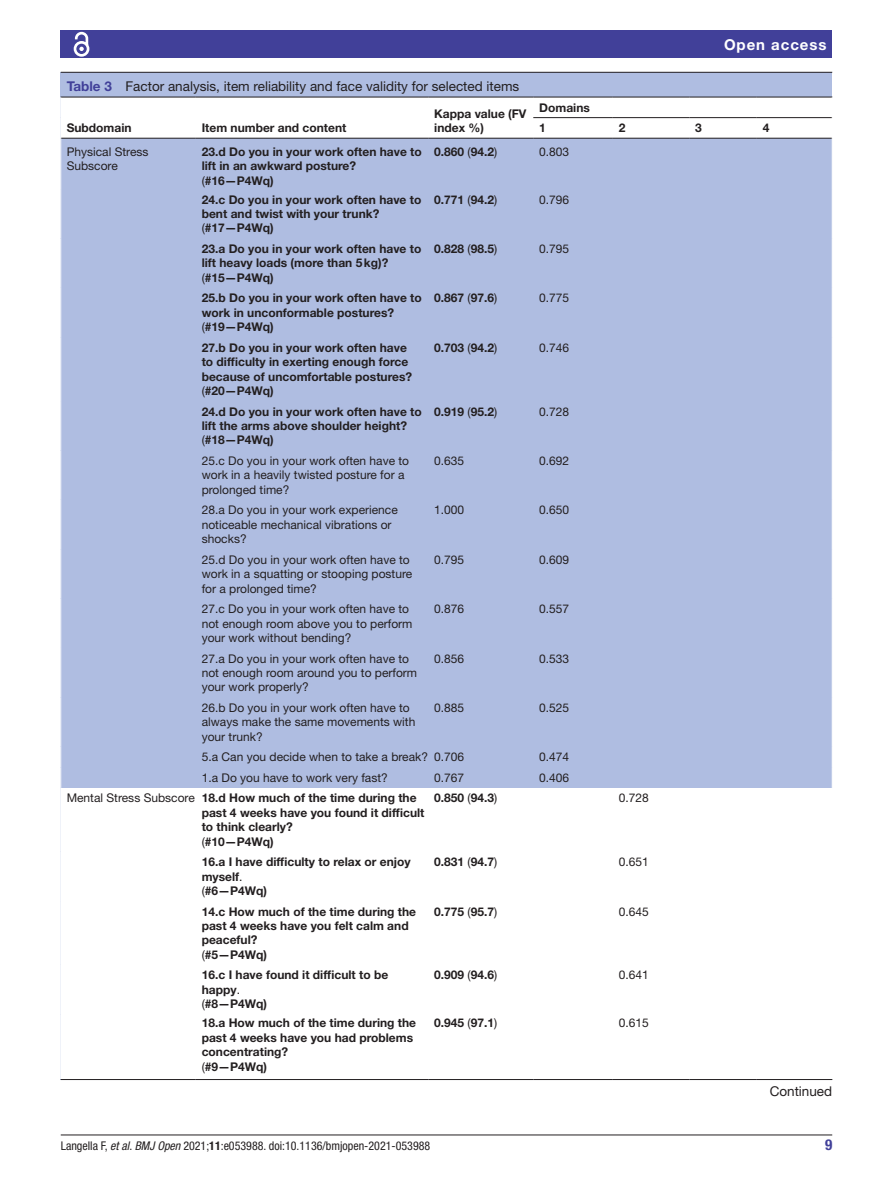
<style>
.page{position:relative;width:893px;height:1191px;background:#fff}
.page>*{position:absolute;margin:0;border:0;box-sizing:border-box;transform-origin:0 0}
.t1{font:700 15px "Helvetica Neue LT Std";letter-spacing:.065em;color:#fff}
.t2{font:700 condensed 15px "Helvetica Neue LT Std";color:#414099}
.t3{font:13.5px "Helvetica Neue LT Std";color:#231f20}
.t4{font:700 12px/14.4px "Helvetica Neue LT Std";color:#231f20}
.t5{font:12px/14.4px "Helvetica Neue LT Std";color:#231f20}
.t6{font:condensed 12px "Helvetica Neue LT Std";color:#231f20}
.s1{font-weight:700;color:#414099}
.s2{font-weight:400}
.s3{font-style:italic}
.s4{font-weight:700}
</style>
<div class="page">
<hr style="left:61px;top:1134px;width:771px;height:1px;background:#231f20">
<div style="left:61px;top:31px;width:771px;height:27px;background:#414099"></div>
<svg style="left:73px;top:31px;width:17px;height:26px"></svg>
<div style="left:61px;top:73px;width:771px;height:1007px;background:#afbde1"></div>
<hr style="left:61px;top:72px;width:771px;height:1px;background:#231f20">
<div style="left:61px;top:98px;width:771px;height:981px;background:#fff"></div>
<svg style="left:61px;top:139px;width:771px;height:649px"></svg>
<hr style="left:61px;top:138px;width:135px;height:1px;background:#231f20">
<hr style="left:196px;top:138px;width:232px;height:1px;background:#231f20">
<hr style="left:428px;top:138px;width:105px;height:1px;background:#231f20">
<hr style="left:61px;top:97px;width:135px;height:1px;background:#231f20">
<hr style="left:196px;top:97px;width:232px;height:1px;background:#231f20">
<hr style="left:428px;top:97px;width:105px;height:1px;background:#231f20">
<hr style="left:533px;top:97px;width:80px;height:1px;background:#231f20">
<hr style="left:613px;top:97px;width:76px;height:1px;background:#231f20">
<hr style="left:689px;top:97px;width:68px;height:1px;background:#231f20">
<hr style="left:757px;top:97px;width:75px;height:1px;background:#231f20">
<hr style="left:533px;top:117px;width:80px;height:1px;background:#231f20">
<hr style="left:533px;top:138px;width:80px;height:1px;background:#231f20">
<hr style="left:613px;top:117px;width:76px;height:1px;background:#231f20">
<hr style="left:613px;top:138px;width:76px;height:1px;background:#231f20">
<hr style="left:689px;top:117px;width:68px;height:1px;background:#231f20">
<hr style="left:689px;top:138px;width:68px;height:1px;background:#231f20">
<hr style="left:757px;top:117px;width:75px;height:1px;background:#231f20">
<hr style="left:757px;top:138px;width:75px;height:1px;background:#231f20">
<svg style="left:60px;top:97px;width:1px;height:41px"></svg>
<svg style="left:60px;top:746px;width:1px;height:42px"></svg>
<hr style="left:61px;top:1079px;width:135px;height:1px;background:#231f20">
<hr style="left:196px;top:1079px;width:232px;height:1px;background:#231f20">
<hr style="left:428px;top:1079px;width:105px;height:1px;background:#231f20">
<hr style="left:533px;top:1079px;width:80px;height:1px;background:#231f20">
<hr style="left:613px;top:1079px;width:76px;height:1px;background:#231f20">
<hr style="left:689px;top:1079px;width:68px;height:1px;background:#231f20">
<hr style="left:757px;top:1079px;width:75px;height:1px;background:#231f20">
<p class="t3" style="left:67px;top:78px;width:454px"><span class="s1">Table 3</span> Factor analysis, item reliability and face validity for selected items</p>
<p class="t4" style="left:67px;top:120px;width:66px">Subdomain</p>
<p class="t4" style="left:202px;top:120px;width:146px">Item number and content</p>
<p class="t4" style="left:434px;top:106px;width:94px">Kappa value (FV index %)</p>
<p class="t4" style="left:539px;top:97px;width:52px;line-height:20.5px">Domains<br>1</p>
<p class="t1" style="left:724px;top:35px;width:104px">Open access</p>
<p class="t4" style="left:619px;top:120px;width:8px">2</p>
<p class="t4" style="left:695px;top:120px;width:8px">3</p>
<p class="t4" style="left:763px;top:120px;width:8px">4</p>
<p class="t5" style="left:67px;top:144px;width:83px">Physical Stress<br>Subscore</p>
<p class="t4" style="left:202px;top:144px;width:222px">23.d Do you in your work often have to lift in an awkward posture? <span class="s2">(</span>#16—P4Wq)</p>
<p class="t4" style="left:434px;top:144px;width:64px">0.860 <span class="s2">(</span>94.2<span class="s2">)</span></p>
<p class="t5" style="left:539px;top:144px;width:32px">0.803</p>
<p class="t4" style="left:202px;top:192px;width:221px">24.c Do you in your work often have to bent and twist with your trunk? <span class="s2">(</span>#17—P4Wq)</p>
<p class="t4" style="left:434px;top:192px;width:64px">0.771 <span class="s2">(</span>94.2<span class="s2">)</span></p>
<p class="t5" style="left:539px;top:192px;width:32px">0.796</p>
<p class="t4" style="left:202px;top:241px;width:221px">23.a Do you in your work often have to lift heavy loads (more than 5kg)? <span class="s2">(</span>#15—P4Wq)</p>
<p class="t4" style="left:434px;top:241px;width:64px">0.828 <span class="s2">(</span>98.5<span class="s2">)</span></p>
<p class="t5" style="left:539px;top:241px;width:32px">0.795</p>
<p class="t4" style="left:202px;top:291px;width:222px">25.b Do you in your work often have to work in unconformable postures? <span class="s2">(</span>#19—P4Wq)</p>
<p class="t4" style="left:434px;top:291px;width:64px">0.867 <span class="s2">(</span>97.6<span class="s2">)</span></p>
<p class="t5" style="left:539px;top:291px;width:32px">0.775</p>
<p class="t4" style="left:202px;top:340px;width:212px">27.b Do you in your work often have to difficulty in exerting enough force because of uncomfortable postures? <span class="s2">(</span>#20—P4Wq)</p>
<p class="t4" style="left:434px;top:340px;width:64px">0.703 <span class="s2">(</span>94.2<span class="s2">)</span></p>
<p class="t5" style="left:539px;top:340px;width:32px">0.746</p>
<p class="t4" style="left:202px;top:404px;width:222px">24.d Do you in your work often have to lift the arms above shoulder height? <span class="s2">(</span>#18—P4Wq)</p>
<p class="t4" style="left:434px;top:404px;width:64px">0.919 <span class="s2">(</span>95.2<span class="s2">)</span></p>
<p class="t5" style="left:539px;top:404px;width:32px">0.728</p>
<p class="t5" style="left:202px;top:453px;width:209px">25.c Do you in your work often have to work in a heavily twisted posture for a prolonged time?</p>
<p class="t5" style="left:434px;top:453px;width:32px">0.635</p>
<p class="t5" style="left:539px;top:453px;width:32px">0.692</p>
<p class="t5" style="left:202px;top:503px;width:198px">28.a Do you in your work experience noticeable mechanical vibrations or shocks?</p>
<p class="t5" style="left:434px;top:503px;width:32px">1.000</p>
<p class="t5" style="left:539px;top:503px;width:32px">0.650</p>
<p class="t5" style="left:202px;top:552px;width:212px">25.d Do you in your work often have to work in a squatting or stooping posture for a prolonged time?</p>
<p class="t5" style="left:434px;top:552px;width:32px">0.795</p>
<p class="t5" style="left:539px;top:552px;width:32px">0.609</p>
<p class="t5" style="left:202px;top:601px;width:212px">27.c Do you in your work often have to not enough room above you to perform your work without bending?</p>
<p class="t5" style="left:434px;top:601px;width:32px">0.876</p>
<p class="t5" style="left:539px;top:601px;width:32px">0.557</p>
<p class="t5" style="left:202px;top:651px;width:217px">27.a Do you in your work often have to not enough room around you to perform your work properly?</p>
<p class="t5" style="left:434px;top:651px;width:32px">0.856</p>
<p class="t5" style="left:539px;top:651px;width:32px">0.533</p>
<p class="t5" style="left:202px;top:700px;width:215px">26.b Do you in your work often have to always make the same movements with your trunk?</p>
<p class="t5" style="left:434px;top:700px;width:32px">0.885</p>
<p class="t5" style="left:539px;top:700px;width:32px">0.525</p>
<p class="t5" style="left:202px;top:749px;width:264px">5.a Can you decide when to take a break? 0.706</p>
<p class="t5" style="left:539px;top:749px;width:32px">0.474</p>
<p class="t5" style="left:202px;top:770px;width:188px">1.a Do you have to work very fast?</p>
<p class="t5" style="left:434px;top:770px;width:32px">0.767</p>
<p class="t5" style="left:539px;top:770px;width:32px">0.406</p>
<p class="t4" style="left:202px;top:790px;width:224px;text-indent:-135px"><span class="s2">Mental Stress Subscore</span> 18.d How much of the time during the past 4 weeks have you found it difficult to think clearly?<br><span class="s2">(</span>#10—P4Wq)</p>
<p class="t4" style="left:434px;top:790px;width:64px">0.850 <span class="s2">(</span>94.3<span class="s2">)</span></p>
<p class="t5" style="left:619px;top:791px;width:32px">0.728</p>
<p class="t4" style="left:202px;top:854px;width:210px">16.a I have difficulty to relax or enjoy myself<span class="s2">.<br>(</span>#6—P4Wq)</p>
<p class="t4" style="left:434px;top:854px;width:64px">0.831 <span class="s2">(</span>94.7<span class="s2">)</span></p>
<p class="t5" style="left:619px;top:854px;width:32px">0.651</p>
<p class="t4" style="left:202px;top:904px;width:216px">14.c How much of the time during the past 4 weeks have you felt calm and peaceful?<br><span class="s2">(</span>#5—P4Wq)</p>
<p class="t4" style="left:434px;top:904px;width:64px">0.775 <span class="s2">(</span>95.7<span class="s2">)</span></p>
<p class="t5" style="left:619px;top:904px;width:32px">0.645</p>
<p class="t4" style="left:202px;top:967px;width:188px">16.c I have found it difficult to be happy<span class="s2">.<br>(</span>#8—P4Wq)</p>
<p class="t4" style="left:434px;top:967px;width:64px">0.909 <span class="s2">(</span>94.6<span class="s2">)</span></p>
<p class="t5" style="left:619px;top:967px;width:32px">0.641</p>
<p class="t4" style="left:202px;top:1015px;width:216px">18.a How much of the time during the past 4 weeks have you had problems concentrating?<br><span class="s2">(</span>#9—P4Wq)</p>
<p class="t4" style="left:434px;top:1015px;width:64px">0.945 <span class="s2">(</span>97.1<span class="s2">)</span></p>
<p class="t5" style="left:619px;top:1015px;width:32px">0.615</p>
<p class="t3" style="left:770px;top:1083px;width:64px">Continued</p>
<p class="t6" style="left:61px;top:1138px;width:371px">Langella F, <span class="s3">et al</span>. <span class="s3">BMJ Open</span> 2021;<span class="s4">11</span>:e053988. doi:10.1136/bmjopen-2021-053988</p>
<p class="t2" style="left:825px;top:1135px;width:9px">9</p>
</div>
